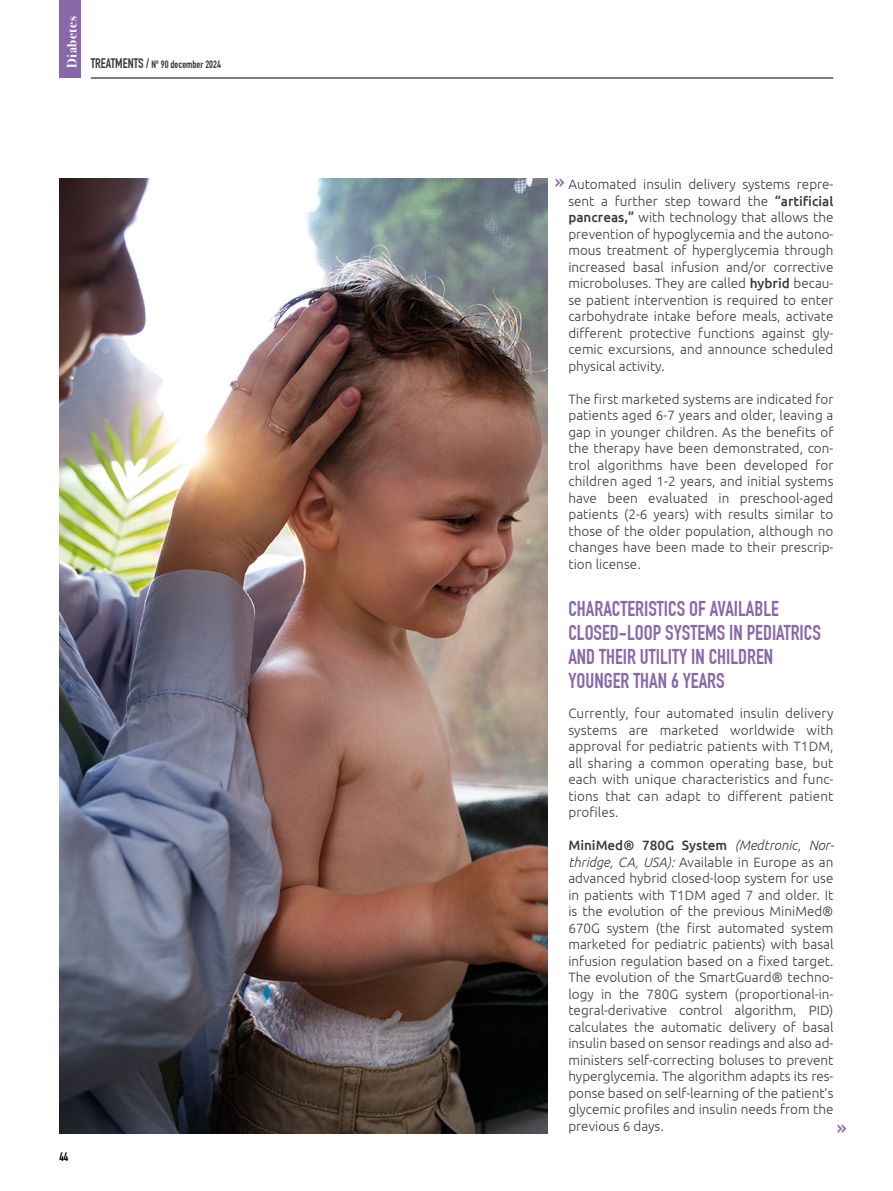
<style>
.page{position:relative;width:893px;height:1191px;background:#fff}
.page>*{position:absolute;margin:0;border:0;box-sizing:border-box;transform-origin:0 0}
.t1{font:22.5px "DIN Engschrift Std";color:#8968aa}
.t2{font:21px/24px "DIN Engschrift Std";color:#8968aa}
.t3{font:300 13.5px/16.5px "Ubuntu";color:#3c3c3b;text-align:justify}
.t4{font:700 13.5px "Bodoni Svty Two ITCTT";letter-spacing:.04em;color:#fff}
.t5{font:12px "DIN Engschrift Std";color:#000}
.t6{font:10.5px "DIN Engschrift Std";color:#3c3c3b}
.s1{font-size:13.5px}
.s2{font-weight:500}
.s3{font-style:italic}
</style>
<div class="page">
<hr style="left:91px;top:78px;width:742px;height:1px;background:#000">
<div style="left:60px;top:0;width:21px;height:78px;background:#8968aa"></div>
<img style="left:60px;top:179px;width:487px;height:954px">
<p class="t4" style="left:61px;top:68px;width:53px;rotate:-90deg">Diabetes</p>
<p class="t6" style="left:91px;top:58px;width:132px"><span class="s1">TREATMENTS /</span> Nº 90 december 2024</p>
<p class="t5" style="left:60px;top:1149px;width:10px">44</p>
<p class="t3" style="left:568px;top:176px;width:267px">Automated insulin delivery systems repre&shy;sent a further step toward the <span class="s2">“artificial pancreas,”</span> with technology that allows the prevention of hypoglycemia and the autono&shy;mous treatment of hyperglycemia through increased basal infusion and/or corrective microboluses. They are called <span class="s2">hybrid</span> becau&shy;se patient intervention is required to enter carbohydrate intake before meals, activate different protective functions against gly&shy;cemic excursions, and announce scheduled physical activity.</p>
<p class="t3" style="left:568px;top:390px;width:267px">The first marketed systems are indicated for patients aged 6-7 years and older, leaving a gap in younger children. As the benefits of the therapy have been demonstrated, con&shy;trol algorithms have been developed for children aged 1-2 years, and initial systems have been evaluated in preschool-aged patients (2-6 years) with results similar to those of the older population, although no changes have been made to their prescrip&shy;tion license.</p>
<h2 class="t2" style="left:568px;top:597px;width:254px">CHARACTERISTICS OF AVAILABLE<br>CLOSED-LOOP SYSTEMS IN PEDIATRICS<br>AND THEIR UTILITY IN CHILDREN<br>YOUNGER THAN 6 YEARS</h2>
<p class="t3" style="left:568px;top:705px;width:267px">Currently, four automated insulin delivery systems are marketed worldwide with approval for pediatric patients with T1DM, all sharing a common operating base, but each with unique characteristics and func&shy;tions that can adapt to different patient profiles.</p>
<p class="t3" style="left:568px;top:837px;width:267px"><span class="s2">MiniMed® 780G System</span> <span class="s3">(Medtronic, Nor&shy;thridge, CA, USA):</span> Available in Europe as an advanced hybrid closed-loop system for use in patients with T1DM aged 7 and older. It is the evolution of the previous MiniMed® 670G system (the first automated system marketed for pediatric patients) with basal infusion regulation based on a fixed target.<br>The evolution of the SmartGuard® techno&shy;logy in the 780G system (proportional-in&shy;tegral-derivative control algorithm, PID) calculates the automatic delivery of basal insulin based on sensor readings and also ad&shy;ministers self-correcting boluses to prevent hyperglycemia. The algorithm adapts its res&shy;ponse based on self-learning of the patient’s glycemic profiles and insulin needs from the previous 6 days.</p>
<h1 class="t1" style="left:555px;top:168px;width:11px">»</h1>
<h1 class="t1" style="left:837px;top:1114px;width:11px">»</h1>
</div>
